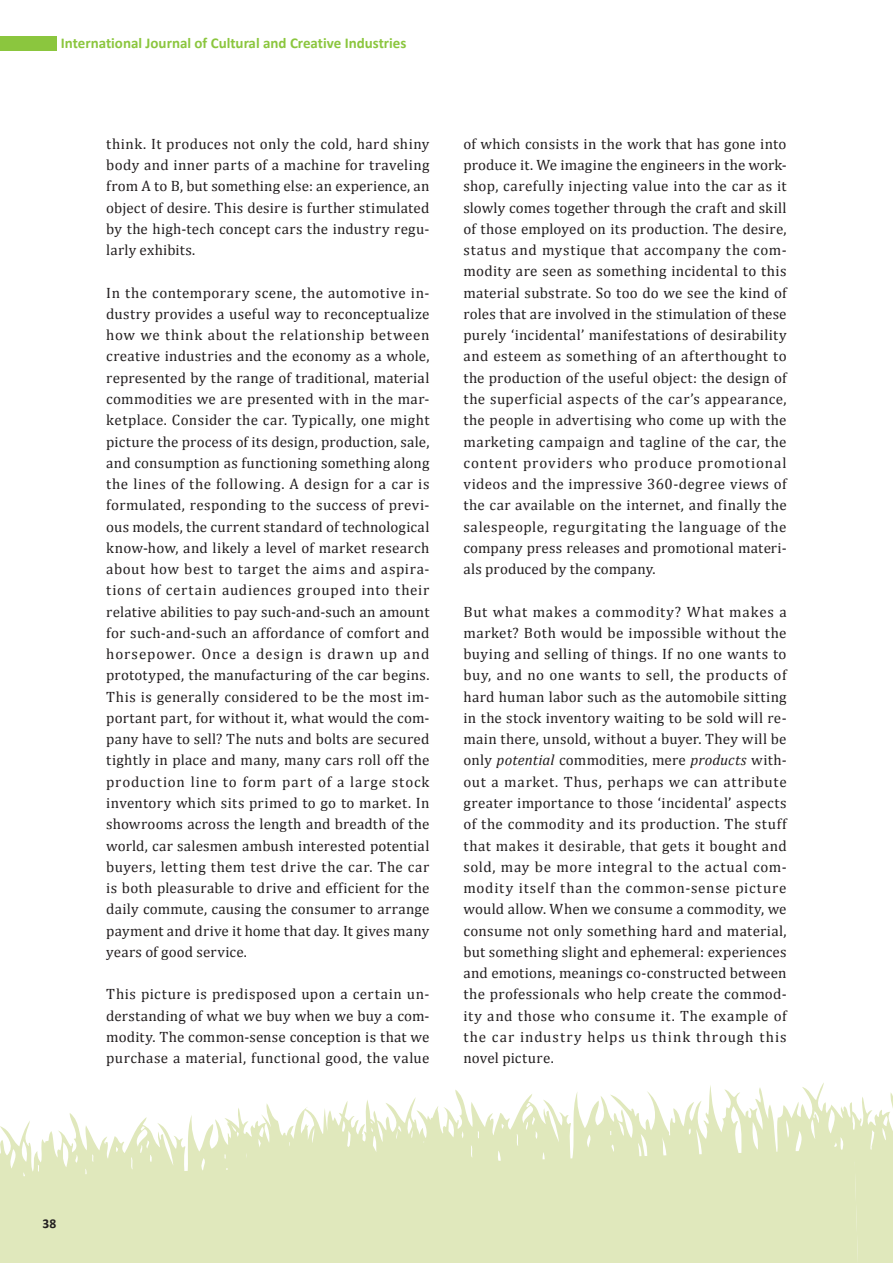
<style>
.page{position:relative;width:893px;height:1263px;background:#fff}
.page>*{position:absolute;margin:0;border:0;box-sizing:border-box;transform-origin:0 0}
.journal{font:15px/21.3px "Cambria";letter-spacing:.02em;color:#231f20;text-align:justify}
.t1{font:700 15px "Calibri";color:#8bc63e}
.t2{font:700 13.5px "Calibri";color:#231f20}
.s1{font-style:italic}
</style>
<div class="page">
<svg style="left:0;top:1083px;width:851px;height:180px;fill:#e0e8bc"></svg>
<svg style="left:851px;top:1092px;width:42px;height:171px;background:#e4ebc6"></svg>
<div style="left:0;top:36px;width:57px;height:15px;background:#8bc63e"></div>
<p class="t1" style="left:61px;top:34px;width:347px">International Journal of Cultural and Creative Industries</p>
<p class="journal" style="left:106px;top:133px;width:325px">think. It produces not only the cold, hard shiny body and inner parts of a machine for traveling from A to B, but something else: an experience, an object of desire. This desire is further stimulated by the high-tech concept cars the industry regu&shy;larly exhibits.</p>
<p class="journal" style="left:106px;top:282px;width:325px">In the contemporary scene, the automotive in&shy;dustry provides a useful way to reconceptualize how we think about the relationship between creative industries and the economy as a whole, represented by the range of traditional, material commodities we are presented with in the mar&shy;ketplace. Consider the car. Typically, one might picture the process of its design, production, sale, and consumption as functioning something along the lines of the following. A design for a car is formulated, responding to the success of previ&shy;ous models, the current standard of technological know-how, and likely a level of market research about how best to target the aims and aspira&shy;tions of certain audiences grouped into their relative abilities to pay such-and-such an amount for such-and-such an affordance of comfort and horsepower. Once a design is drawn up and prototyped, the manufacturing of the car begins.<br>This is generally considered to be the most im&shy;portant part, for without it, what would the com&shy;pany have to sell? The nuts and bolts are secured tightly in place and many, many cars roll off the production line to form part of a large stock inventory which sits primed to go to market. In showrooms across the length and breadth of the world, car salesmen ambush interested potential buyers, letting them test drive the car. The car is both pleasurable to drive and efficient for the daily commute, causing the consumer to arrange payment and drive it home that day. It gives many years of good service.</p>
<p class="journal" style="left:106px;top:983px;width:325px">This picture is predisposed upon a certain un&shy;derstanding of what we buy when we buy a com&shy;modity. The common-sense conception is that we purchase a material, functional good, the value</p>
<p class="journal" style="left:463px;top:133px;width:325px">of which consists in the work that has gone into produce it. We imagine the engineers in the work&shy;shop, carefully injecting value into the car as it slowly comes together through the craft and skill of those employed on its production. The desire, status and mystique that accompany the com&shy;modity are seen as something incidental to this material substrate. So too do we see the kind of roles that are involved in the stimulation of these purely ‘incidental’ manifestations of desirability and esteem as something of an afterthought to the production of the useful object: the design of the superficial aspects of the car’s appearance, the people in advertising who come up with the marketing campaign and tagline of the car, the content providers who produce promotional videos and the impressive 360-degree views of the car available on the internet, and finally the salespeople, regurgitating the language of the company press releases and promotional materi&shy;als produced by the company.</p>
<p class="journal" style="left:463px;top:601px;width:325px">But what makes a commodity? What makes a market? Both would be impossible without the buying and selling of things. If no one wants to buy, and no one wants to sell, the products of hard human labor such as the automobile sitting in the stock inventory waiting to be sold will re&shy;main there, unsold, without a buyer. They will be only <span class="s1">potential</span> commodities, mere <span class="s1">products</span> with&shy;out a market. Thus, perhaps we can attribute greater importance to those ‘incidental’ aspects of the commodity and its production. The stuff that makes it desirable, that gets it bought and sold, may be more integral to the actual com&shy;modity itself than the common-sense picture would allow. When we consume a commodity, we consume not only something hard and material, but something slight and ephemeral: experiences and emotions, meanings co-constructed between the professionals who help create the commod&shy;ity and those who consume it. The example of the car industry helps us think through this novel picture.</p>
<p class="t2" style="left:43px;top:1214px;width:15px">38</p>
</div>
